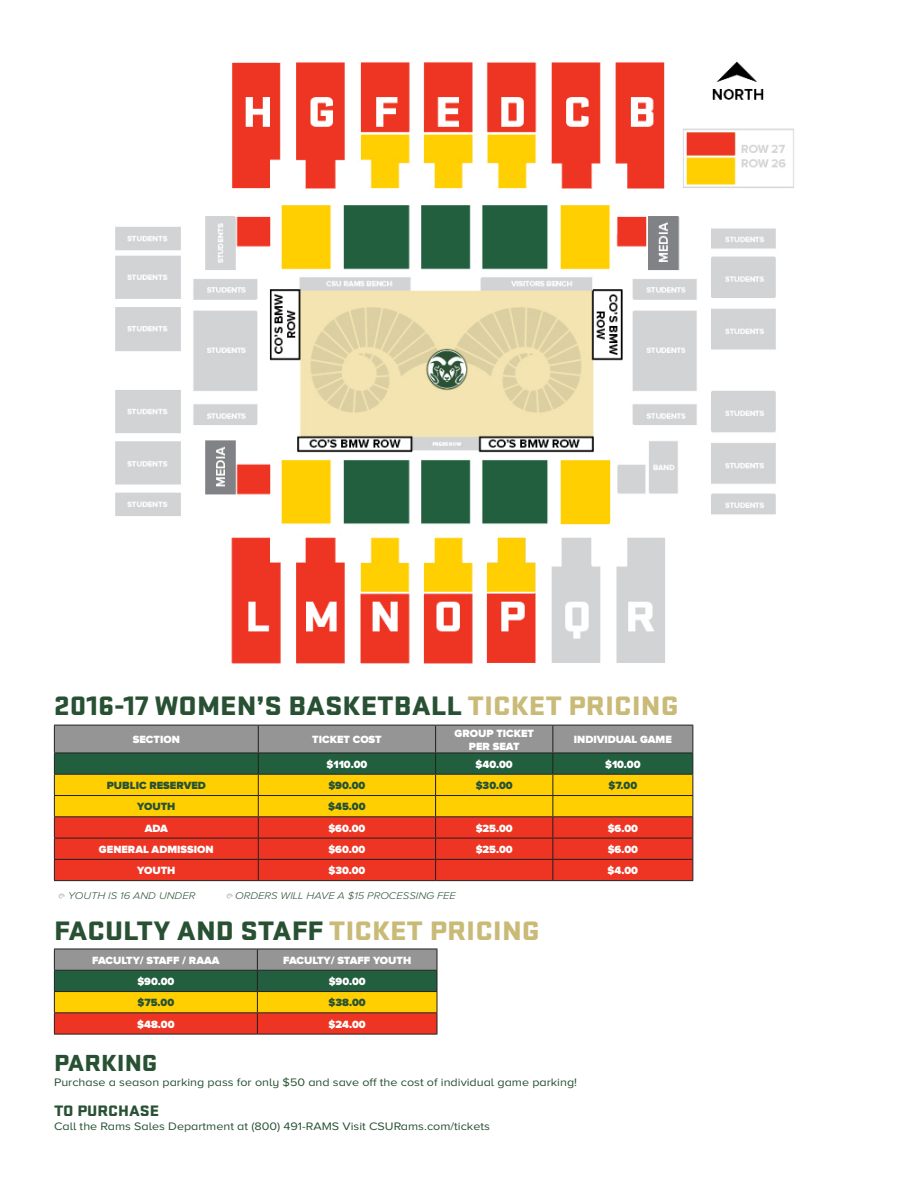
<style>
.page{position:relative;width:918px;height:1188px;background:#fff}
.page>*{position:absolute;margin:0;border:0;box-sizing:border-box;transform-origin:0 0}
.t1{font:900 27.75px "Stratum 1";color:#285134;scale:1.11 1}
.t2{font:900 24.15px "Stratum 1";color:#285134;scale:1.11 1}
.t3{font:900 15.75px "Stratum 1";color:#285134;scale:1.11 1}
.t4{font:11.25px "Proxima Nova A";color:#285134;scale:1.11 1}
.t5{font:900 10.8px "Proxima Nova";color:#fff}
.t6{font:900 10.8px "Proxima Nova";color:#285134}
.t7{font:italic 300 10.05px "Proxima Nova A";color:#285134;scale:1.11 1}
.s1{color:#c9ba77}
</style>
<div class="page">
<img style="left:115px;top:61px;width:679px;height:603px">
<svg style="left:54px;top:725px;width:639px;height:155px;background:#bd7131"></svg>
<hr style="left:54px;top:880px;width:204px;height:1px;background:#231f20">
<hr style="left:258px;top:880px;width:178px;height:1px;background:#231f20">
<hr style="left:436px;top:880px;width:117px;height:1px;background:#231f20">
<hr style="left:553px;top:880px;width:140px;height:1px;background:#231f20">
<svg style="left:54px;top:949px;width:384px;height:85px;background:#a0783c"></svg>
<hr style="left:54px;top:1034px;width:203px;height:1px;background:#231f20">
<hr style="left:257px;top:1034px;width:180px;height:1px;background:#231f20">
<svg style="left:58px;top:893px;width:7px;height:6px"></svg>
<svg style="left:226px;top:893px;width:7px;height:6px"></svg>
<p class="t1" style="left:54px;top:686px;width:564px">2016-17 WOMEN’S BASKETBALL <span class="s1">TICKET PRICING</span></p>
<p class="t5" style="left:133px;top:734px;width:49px">SECTION</p>
<p class="t5" style="left:312px;top:734px;width:71px">TICKET COST</p>
<p class="t5" style="left:454px;top:727px;width:81px">GROUP TICKET</p>
<p class="t5" style="left:469px;top:740px;width:52px">PER SEAT</p>
<p class="t5" style="left:574px;top:734px;width:99px">INDIVIDUAL GAME</p>
<p class="t5" style="left:327px;top:758px;width:42px">$110.00</p>
<p class="t5" style="left:476px;top:758px;width:39px">$40.00</p>
<p class="t5" style="left:605px;top:758px;width:37px">$10.00</p>
<p class="t6" style="left:107px;top:779px;width:101px">PUBLIC RESERVED</p>
<p class="t6" style="left:328px;top:779px;width:39px">$90.00</p>
<p class="t6" style="left:476px;top:779px;width:38px">$30.00</p>
<p class="t6" style="left:608px;top:779px;width:30px">$7.00</p>
<p class="t6" style="left:137px;top:801px;width:40px">YOUTH</p>
<p class="t6" style="left:328px;top:801px;width:39px">$45.00</p>
<p class="t5" style="left:145px;top:822px;width:25px">ADA</p>
<p class="t5" style="left:328px;top:822px;width:39px">$60.00</p>
<p class="t5" style="left:476px;top:822px;width:38px">$25.00</p>
<p class="t5" style="left:608px;top:822px;width:32px">$6.00</p>
<p class="t5" style="left:99px;top:843px;width:116px">GENERAL ADMISSION</p>
<p class="t5" style="left:328px;top:843px;width:39px">$60.00</p>
<p class="t5" style="left:476px;top:843px;width:38px">$25.00</p>
<p class="t5" style="left:608px;top:843px;width:32px">$6.00</p>
<p class="t5" style="left:137px;top:864px;width:40px">YOUTH</p>
<p class="t5" style="left:328px;top:864px;width:38px">$30.00</p>
<p class="t5" style="left:608px;top:864px;width:32px">$4.00</p>
<p class="t7" style="left:68px;top:890px;width:116px">YOUTH IS 16 AND UNDER</p>
<p class="t7" style="left:235px;top:890px;width:200px">ORDERS WILL HAVE A $15 PROCESSING FEE</p>
<p class="t1" style="left:54px;top:910px;width:439px">FACULTY AND STAFF <span class="s1">TICKET PRICING</span></p>
<p class="t5" style="left:92px;top:954px;width:129px">FACULTY/ STAFF / RAAA</p>
<p class="t5" style="left:283px;top:954px;width:130px">FACULTY/ STAFF YOUTH</p>
<p class="t5" style="left:137px;top:975px;width:39px">$90.00</p>
<p class="t5" style="left:329px;top:975px;width:39px">$90.00</p>
<p class="t6" style="left:138px;top:997px;width:38px">$75.00</p>
<p class="t6" style="left:329px;top:997px;width:39px">$38.00</p>
<p class="t5" style="left:137px;top:1018px;width:39px">$48.00</p>
<p class="t5" style="left:329px;top:1018px;width:39px">$24.00</p>
<p class="t2" style="left:54px;top:1045px;width:95px">PARKING</p>
<p class="t3" style="left:54px;top:1099px;width:96px">TO PURCHASE</p>
<p class="t4" style="left:54px;top:1076px;width:473px">Purchase a season parking pass for only $50 and save off the cost of individual game parking!</p>
<p class="t4" style="left:54px;top:1120px;width:394px">Call the Rams Sales Department at (800) 491-RAMS Visit CSURams.com/tickets</p>
</div>
